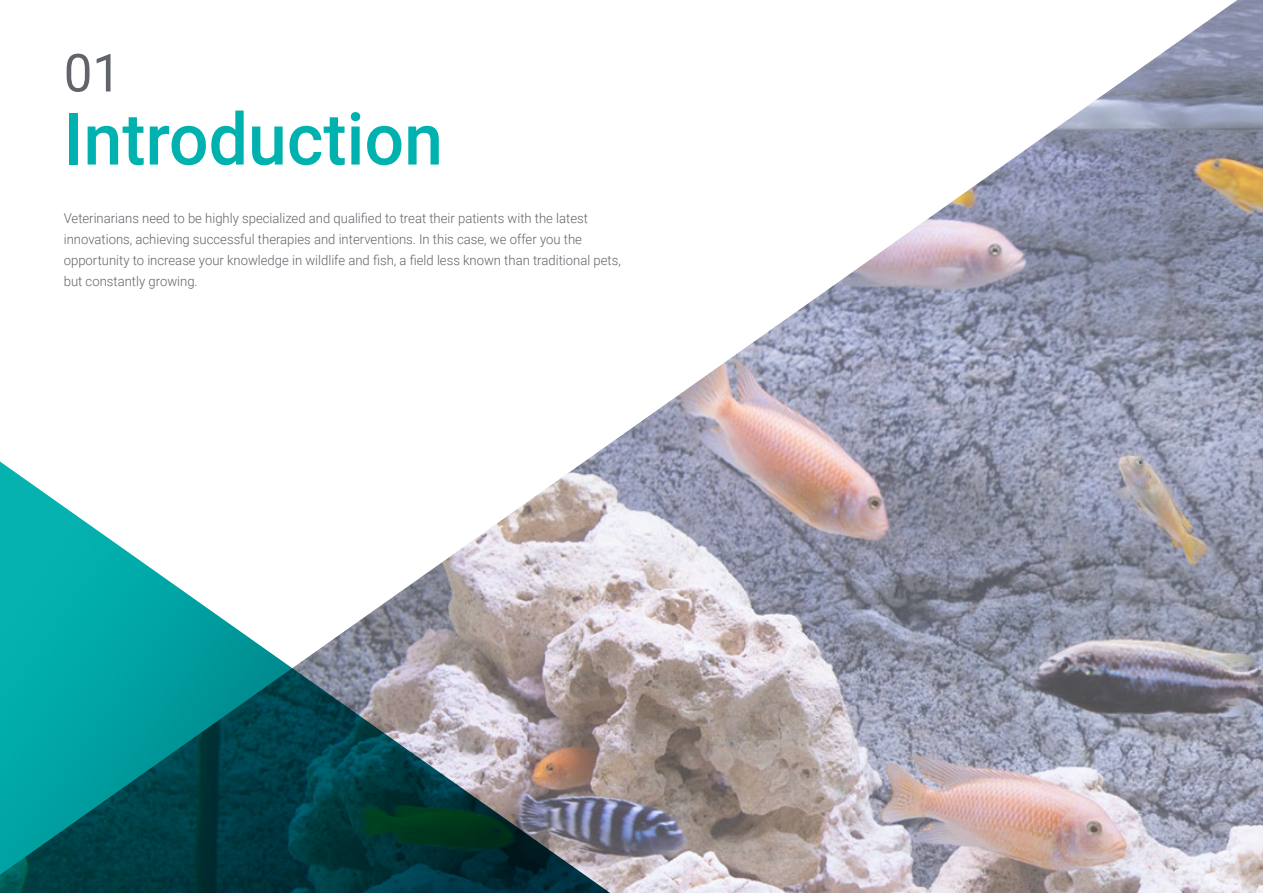
<style>
.page{position:relative;width:1263px;height:893px;background:#fff}
.page>*{position:absolute;margin:0;border:0;box-sizing:border-box;transform-origin:0 0}
.t1{font:500 72px "Roboto";color:#00b2af}
.t2{font:52.5px "Roboto";color:#61646a}
.t3{font:300 13.5px/21px "Roboto";color:#61646a}
</style>
<div class="page">
<img style="left:607px;top:0;width:656px;height:893px">
<svg style="left:0;top:446px;width:640px;height:447px"></svg>
<h2 class="t2" style="left:64px;top:36px;width:59px">01</h2>
<h1 class="t1" style="left:64px;top:89px;width:381px">Introduction</h1>
<p class="t3" style="left:64px;top:207px;width:558px">Veterinarians need to be highly specialized and qualified to treat their patients with the latest innovations, achieving successful therapies and interventions. In this case, we offer you the opportunity to increase your knowledge in wildlife and fish, a field less known than traditional pets, but constantly growing.</p>
</div>
